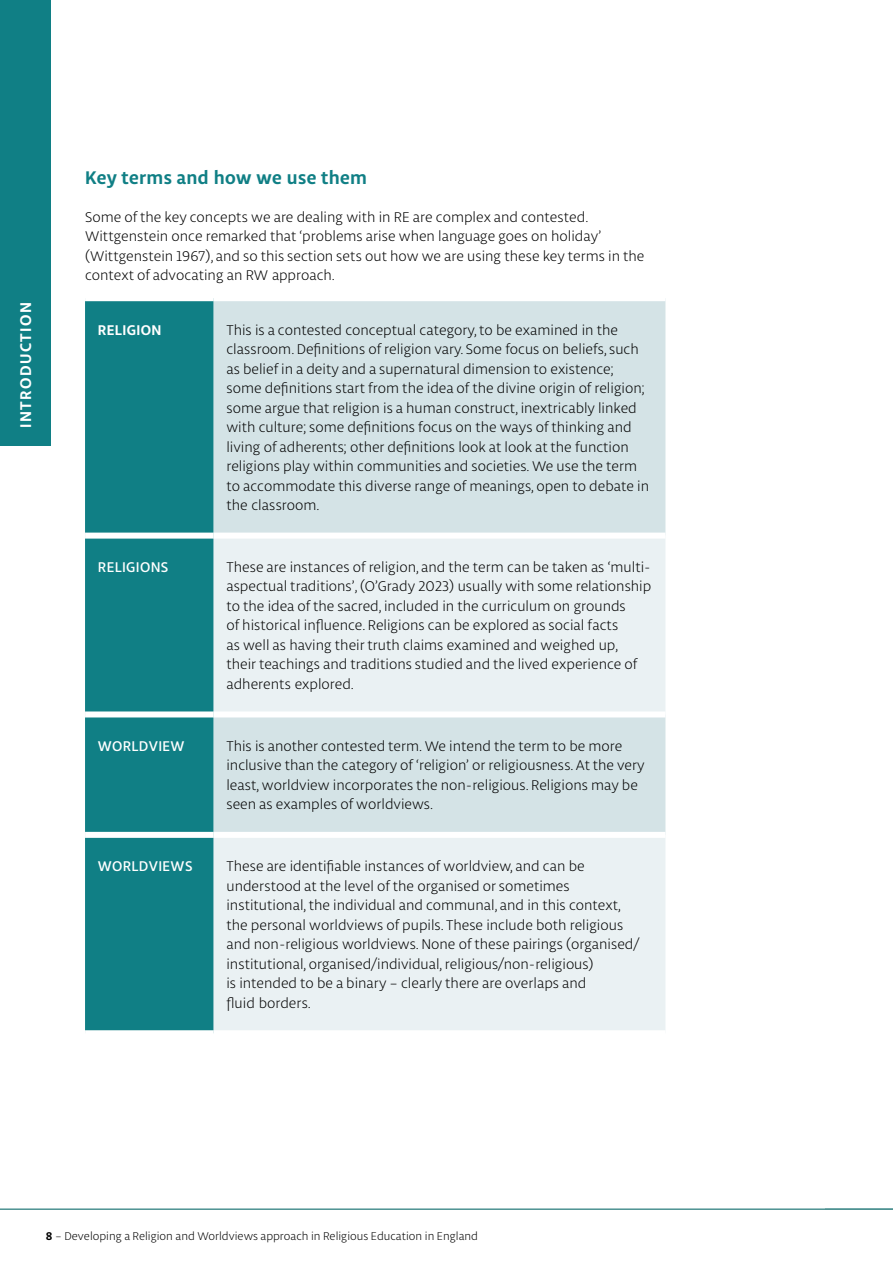
<style>
.page{position:relative;width:893px;height:1263px;background:#fff}
.page>*{position:absolute;margin:0;border:0;box-sizing:border-box;transform-origin:0 0}
.t1{font:700 19.5px "Libertad";letter-spacing:.02em;color:#107f85}
.t2{font:700 16.5px "Libertad";letter-spacing:.085em;color:#fff}
.t3{font:300 15px/19.5px "Libertad";color:#000}
.t4{font:500 15px "Libertad";letter-spacing:.025em;color:#fff}
.t5{font:700 15px "Libertad";letter-spacing:.025em;color:#fff}
.t6{font:300 12px "Libertad";color:#000}
.s1{font-weight:700}
</style>
<div class="page">
<div style="left:85px;top:301px;width:129px;height:729px;background:#107f85"></div>
<div style="left:214px;top:301px;width:451px;height:232px;background:#d4e3e6"></div>
<svg style="left:214px;top:539px;width:451px;height:491px;background:#e4edef"></svg>
<div style="left:85px;top:533px;width:129px;height:6px;background:#fff"></div>
<div style="left:85px;top:711px;width:129px;height:6px;background:#fff"></div>
<div style="left:214px;top:711px;width:451px;height:6px;background:#fff"></div>
<div style="left:85px;top:832px;width:129px;height:6px;background:#fff"></div>
<div style="left:214px;top:832px;width:451px;height:6px;background:#fff"></div>
<div style="left:0;top:0;width:51px;height:446px;background:#107f85"></div>
<hr style="left:0;top:1208px;width:893px;height:2px;background:#4e9292">
<p class="t2" style="left:14px;top:428px;width:127px;rotate:-90deg">INTRODUCTION</p>
<h1 class="t1" style="left:85px;top:165px;width:283px">Key terms and how we use them</h1>
<p class="t3" style="left:85px;top:207px;width:561px">Some of the key concepts we are dealing with in RE are complex and contested.<br>Wittgenstein once remarked that ‘problems arise when language goes on holiday’ (Wittgenstein 1967), and so this section sets out how we are using these key terms in the context of advocating an RW approach.</p>
<p class="t5" style="left:98px;top:319px;width:65px">RELIGION</p>
<p class="t3" style="left:226px;top:320px;width:424px">This is a contested conceptual category, to be examined in the classroom. Definitions of religion vary. Some focus on beliefs, such as belief in a deity and a supernatural dimension to existence; some definitions start from the idea of the divine origin of religion; some argue that religion is a human construct, inextricably linked with culture; some definitions focus on the ways of thinking and living of adherents; other definitions look at look at the function religions play within communities and societies. We use the term to accommodate this diverse range of meanings, open to debate in the classroom.</p>
<p class="t4" style="left:98px;top:557px;width:72px">RELIGIONS</p>
<p class="t3" style="left:226px;top:557px;width:426px">These are instances of religion, and the term can be taken as ‘multi&shy;aspectual traditions’, (O’Grady 2023) usually with some relationship to the idea of the sacred, included in the curriculum on grounds<br>of historical influence. Religions can be explored as social facts<br>as well as having their truth claims examined and weighed up, their teachings and traditions studied and the lived experience of adherents explored.</p>
<p class="t4" style="left:98px;top:736px;width:88px">WORLDVIEW</p>
<p class="t3" style="left:226px;top:736px;width:420px">This is another contested term. We intend the term to be more inclusive than the category of ‘religion’ or religiousness. At the very least, worldview incorporates the non-religious. Religions may be seen as examples of worldviews.</p>
<p class="t4" style="left:98px;top:857px;width:96px">WORLDVIEWS</p>
<p class="t3" style="left:226px;top:856px;width:414px">These are identifiable instances of worldview, and can be understood at the level of the organised or sometimes institutional, the individual and communal, and in this context, the personal worldviews of pupils. These include both religious and non-religious worldviews. None of these pairings (organised/ institutional, organised/individual, religious/non-religious)<br>is intended to be a binary – clearly there are overlaps and<br>fluid borders.</p>
<p class="t6" style="left:46px;top:1229px;width:434px"><span class="s1">8</span> – Developing a Religion and Worldviews approach in Religious Education in England</p>
</div>
